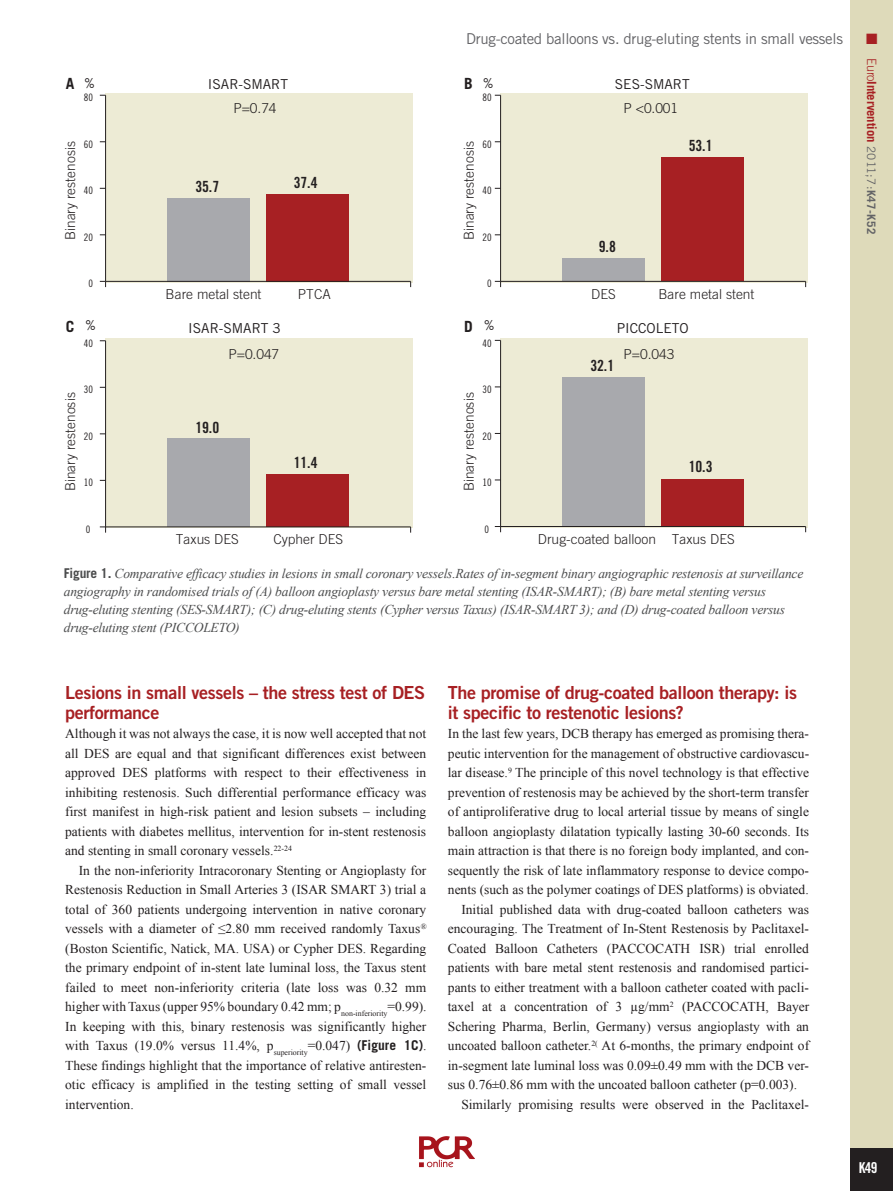
<style>
.page{position:relative;width:893px;height:1191px;background:#fff}
.page>*{position:absolute;margin:0;border:0;box-sizing:border-box;transform-origin:0 0}
.t1{font:18px/19.5px "Trade Gothic LT Std Bd 2";letter-spacing:-.02em;color:#a72023}
.t2{font:15.45px "Trade Gothic LT Std Bd Cn 20";letter-spacing:-.015em;color:#231f20}
.t3{font:700 15.45px "Trade Gothic LT Std";color:#231f20}
.t4{font:15px "Trade Gothic LT Std";letter-spacing:-.02em;color:#636366}
.t5{font:15px "Trade Gothic LT Std Bd Cn 20";color:#fff}
.t6{font:15px "Zapf Dingbats ITC";color:#a72023}
.t7{font:300 13.65px "Trade Gothic LT Std";color:#231f20}
.t8{font:13.65px "Trade Gothic LT Std";color:#231f20}
.t9{font:13.65px "Trade Gothic LT Std Cn 18";color:#231f20}
.t10{font:13.5px/19.5px "Times New Roman";color:#231f20;text-align:justify}
.t11{font:italic 13.5px/18px "Times New Roman";letter-spacing:-.015em;color:#4b4c4d}
.t12{font:700 12.75px "Trade Gothic LT Std";letter-spacing:-.01em;color:#a72023}
.t13{font:10.2px "Trade Gothic LT Std Cn 18";letter-spacing:-.015em;color:#231f20}
.s1{font-family:"Trade Gothic LT Std Cn 18";font-weight:400;font-size:13.65px}
.s2{font-weight:300}
.s3{font-weight:400;font-size:11.7px;color:#636366}
.s4{font-size:11.7px;color:#636366}
.s5{font-family:"Trade Gothic LT Std";font-weight:700;font-style:normal}
.s6{font-family:"Trade Gothic LT Std";font-weight:700}
</style>
<div class="page">
<img style="left:419px;top:1136px;width:56px;height:32px">
<div style="left:850px;top:0;width:43px;height:1191px;background:#dedaba"></div>
<div style="left:850px;top:1148px;width:43px;height:43px;background:#231f20"></div>
<div style="left:500px;top:93px;width:308px;height:189px;background:#edebd5"></div>
<div style="left:562px;top:258px;width:83px;height:23px;background:#a8a9ad"></div>
<div style="left:661px;top:157px;width:83px;height:124px;background:#a72023"></div>
<hr style="left:500px;top:95px;width:1px;height:186px;background:#231f20">
<hr style="left:501px;top:281px;width:305px;height:1px;background:#231f20">
<div style="left:105px;top:93px;width:308px;height:189px;background:#edebd5"></div>
<div style="left:167px;top:198px;width:83px;height:83px;background:#a8a9ad"></div>
<div style="left:266px;top:194px;width:83px;height:87px;background:#a72023"></div>
<hr style="left:105px;top:95px;width:1px;height:186px;background:#231f20">
<hr style="left:106px;top:281px;width:305px;height:1px;background:#231f20">
<svg style="left:99px;top:338px;width:709px;height:195px"></svg>
<p class="t3" style="left:66px;top:78px;width:31px">A <span class="s1">%</span></p>
<p class="t13" style="left:84px;top:91px;width:11px">80</p>
<p class="t13" style="left:84px;top:138px;width:11px">60</p>
<p class="t7" style="left:65px;top:240px;width:100px;rotate:-90deg">Binary restenosis</p>
<p class="t13" style="left:84px;top:184px;width:11px">40</p>
<p class="t13" style="left:84px;top:231px;width:11px">20</p>
<p class="t8" style="left:208px;top:79px;width:82px">ISAR-SMART</p>
<p class="t7" style="left:233px;top:103px;width:45px">P=0.74</p>
<p class="t2" style="left:195px;top:178px;width:25px">35.7</p>
<p class="t2" style="left:294px;top:174px;width:25px">37.4</p>
<p class="t4" style="left:466px;top:33px;width:378px">Drug-coated balloons vs. drug-eluting stents in small vessels</p>
<p class="t6" style="left:866px;top:33px;width:13px">■</p>
<p class="t12" style="left:877px;top:58px;width:177px;rotate:90deg"><span class="s2">Euro</span>Intervention <span class="s3">2011;7:</span><span class="s4">K47-K52</span></p>
<p class="t9" style="left:483px;top:75px;width:12px">%</p>
<p class="t3" style="left:464px;top:78px;width:10px">B</p>
<p class="t8" style="left:615px;top:79px;width:76px">SES-SMART</p>
<p class="t7" style="left:624px;top:103px;width:56px">P &lt;0.001</p>
<p class="t13" style="left:483px;top:91px;width:11px">80</p>
<p class="t13" style="left:483px;top:138px;width:11px">60</p>
<p class="t2" style="left:689px;top:137px;width:25px">53.1</p>
<p class="t7" style="left:464px;top:240px;width:100px;rotate:-90deg">Binary restenosis</p>
<p class="t13" style="left:483px;top:184px;width:11px">40</p>
<p class="t13" style="left:483px;top:231px;width:11px">20</p>
<p class="t2" style="left:599px;top:238px;width:19px">9.8</p>
<p class="t13" style="left:89px;top:278px;width:6px">0</p>
<p class="t13" style="left:487px;top:278px;width:6px">0</p>
<p class="t7" style="left:166px;top:289px;width:97px">Bare metal stent</p>
<p class="t7" style="left:298px;top:289px;width:34px">PTCA</p>
<p class="t7" style="left:658px;top:289px;width:97px">Bare metal stent</p>
<p class="t7" style="left:591px;top:289px;width:26px">DES</p>
<p class="t9" style="left:86px;top:318px;width:12px">%</p>
<p class="t3" style="left:66px;top:320px;width:10px">C</p>
<p class="t3" style="left:464px;top:320px;width:10px">D</p>
<p class="t8" style="left:188px;top:323px;width:94px">ISAR-SMART 3</p>
<p class="t7" style="left:228px;top:349px;width:52px">P=0.047</p>
<p class="t13" style="left:84px;top:337px;width:11px">40</p>
<p class="t9" style="left:484px;top:318px;width:12px">%</p>
<p class="t13" style="left:483px;top:337px;width:11px">40</p>
<p class="t13" style="left:84px;top:383px;width:11px">30</p>
<p class="t7" style="left:65px;top:491px;width:100px;rotate:-90deg">Binary restenosis</p>
<p class="t13" style="left:84px;top:430px;width:11px">20</p>
<p class="t13" style="left:84px;top:476px;width:11px">10</p>
<p class="t2" style="left:195px;top:418px;width:25px">19.0</p>
<p class="t2" style="left:294px;top:453px;width:25px">11.4</p>
<p class="t13" style="left:483px;top:383px;width:11px">30</p>
<p class="t7" style="left:464px;top:491px;width:100px;rotate:-90deg">Binary restenosis</p>
<p class="t13" style="left:483px;top:430px;width:11px">20</p>
<p class="t13" style="left:483px;top:476px;width:11px">10</p>
<p class="t13" style="left:86px;top:523px;width:6px">0</p>
<p class="t7" style="left:176px;top:534px;width:64px">Taxus DES</p>
<p class="t7" style="left:273px;top:534px;width:71px">Cypher DES</p>
<p class="t13" style="left:484px;top:523px;width:6px">0</p>
<p class="t8" style="left:617px;top:322px;width:73px">PICCOLETO</p>
<p class="t7" style="left:624px;top:348px;width:52px">P=0.043</p>
<p class="t2" style="left:590px;top:356px;width:25px">32.1</p>
<p class="t2" style="left:689px;top:458px;width:25px">10.3</p>
<p class="t7" style="left:538px;top:534px;width:198px">Drug-coated balloon Taxus DES</p>
<p class="t11" style="left:64px;top:566px;width:741px"><span class="s5">Figure 1.</span> Comparative efficacy studies in lesions in small coronary vessels.Rates of in-segment binary angiographic restenosis at surveillance angiography in randomised trials of (A) balloon angioplasty versus bare metal stenting (ISAR-SMART); (B) bare metal stenting versus drug-eluting stenting (SES-SMART); (C) drug-eluting stents (Cypher versus Taxus) (ISAR-SMART 3); and (D) drug-coated balloon versus drug-eluting stent (PICCOLETO)</p>
<h1 class="t1" style="left:65px;top:684px;width:362px">Lesions in small vessels – the stress test of DES performance</h1>
<p class="t10" style="left:65px;top:725px;width:363px">Although it was not always the case, it is now well accepted that not all DES are equal and that significant differences exist between approved DES platforms with respect to their effectiveness in inhibiting restenosis. Such differential performance efficacy was first manifest in high-risk patient and lesion subsets – including patients with diabetes mellitus, intervention for in-stent restenosis and stenting in small coronary vessels.<sup>22-24</sup></p>
<p class="t10" style="left:65px;top:861px;width:363px;text-indent:14px">In the non-inferiority Intracoronary Stenting or Angioplasty for Restenosis Reduction in Small Arteries 3 (ISAR SMART 3) trial a total of 360 patients undergoing intervention in native coronary vessels with a diameter of ≤2.80 mm received randomly Taxus<sup>® </sup>(Boston Scientific, Natick, MA. USA) or Cypher DES. Regarding the primary endpoint of in-stent late luminal loss, the Taxus stent failed to meet non-inferiority criteria (late loss was 0.32 mm higher with Taxus (upper 95% boundary 0.42 mm; p<sub>non-inferiority</sub>=0.99).<br>In keeping with this, binary restenosis was significantly higher with Taxus (19.0% versus 11.4%, p<sub>superiority</sub>=0.047) <span class="s6">(Figure 1C)</span>.<br>These findings highlight that the importance of relative antiresten&shy;otic efficacy is amplified in the testing setting of small vessel intervention.</p>
<h1 class="t1" style="left:448px;top:684px;width:351px">The promise of drug-coated balloon therapy: is it specific to restenotic lesions?</h1>
<p class="t10" style="left:448px;top:725px;width:363px">In the last few years, DCB therapy has emerged as promising thera-</p>
<p class="t10" style="left:448px;top:744px;width:363px">peutic intervention for the management of obstructive cardiovascu-</p>
<p class="t10" style="left:448px;top:764px;width:363px">lar disease.<sup>9</sup> The principle of this novel technology is that effective</p>
<p class="t10" style="left:448px;top:783px;width:363px">prevention of restenosis may be achieved by the short-term transfer</p>
<p class="t10" style="left:448px;top:803px;width:363px">of antiproliferative drug to local arterial tissue by means of single</p>
<p class="t10" style="left:448px;top:822px;width:363px">balloon angioplasty dilatation typically lasting 30-60 seconds. Its</p>
<p class="t10" style="left:448px;top:842px;width:363px">main attraction is that there is no foreign body implanted, and con-</p>
<p class="t10" style="left:448px;top:861px;width:363px">sequently the risk of late inflammatory response to device compo-</p>
<p class="t10" style="left:448px;top:881px;width:362px">nents (such as the polymer coatings of DES platforms) is obviated.</p>
<p class="t10" style="left:461px;top:900px;width:349px">Initial published data with drug-coated balloon catheters was</p>
<p class="t10" style="left:448px;top:920px;width:363px">encouraging. The Treatment of In-Stent Restenosis by Paclitaxel-</p>
<p class="t10" style="left:448px;top:939px;width:363px">Coated Balloon Catheters (PACCOCATH ISR) trial enrolled</p>
<p class="t10" style="left:448px;top:959px;width:363px">patients with bare metal stent restenosis and randomised partici-</p>
<p class="t10" style="left:448px;top:978px;width:362px">pants to either treatment with a balloon catheter coated with pacli-</p>
<p class="t10" style="left:448px;top:998px;width:363px">taxel at a concentration of 3 µg/mm<sup>2</sup> (PACCOCATH, Bayer</p>
<p class="t10" style="left:448px;top:1017px;width:363px">Schering Pharma, Berlin, Germany) versus angioplasty with an</p>
<p class="t10" style="left:448px;top:1037px;width:363px">uncoated balloon catheter.<sup>2(</sup> At 6-months, the primary endpoint of</p>
<p class="t10" style="left:448px;top:1056px;width:363px">in-segment late luminal loss was 0.09±0.49 mm with the DCB ver-</p>
<p class="t10" style="left:448px;top:1076px;width:351px">sus 0.76±0.86 mm with the uncoated balloon catheter (p=0.003).</p>
<p class="t10" style="left:461px;top:1095px;width:349px">Similarly promising results were observed in the Paclitaxel-</p>
<p class="t5" style="left:859px;top:1159px;width:20px">K49</p>
</div>
